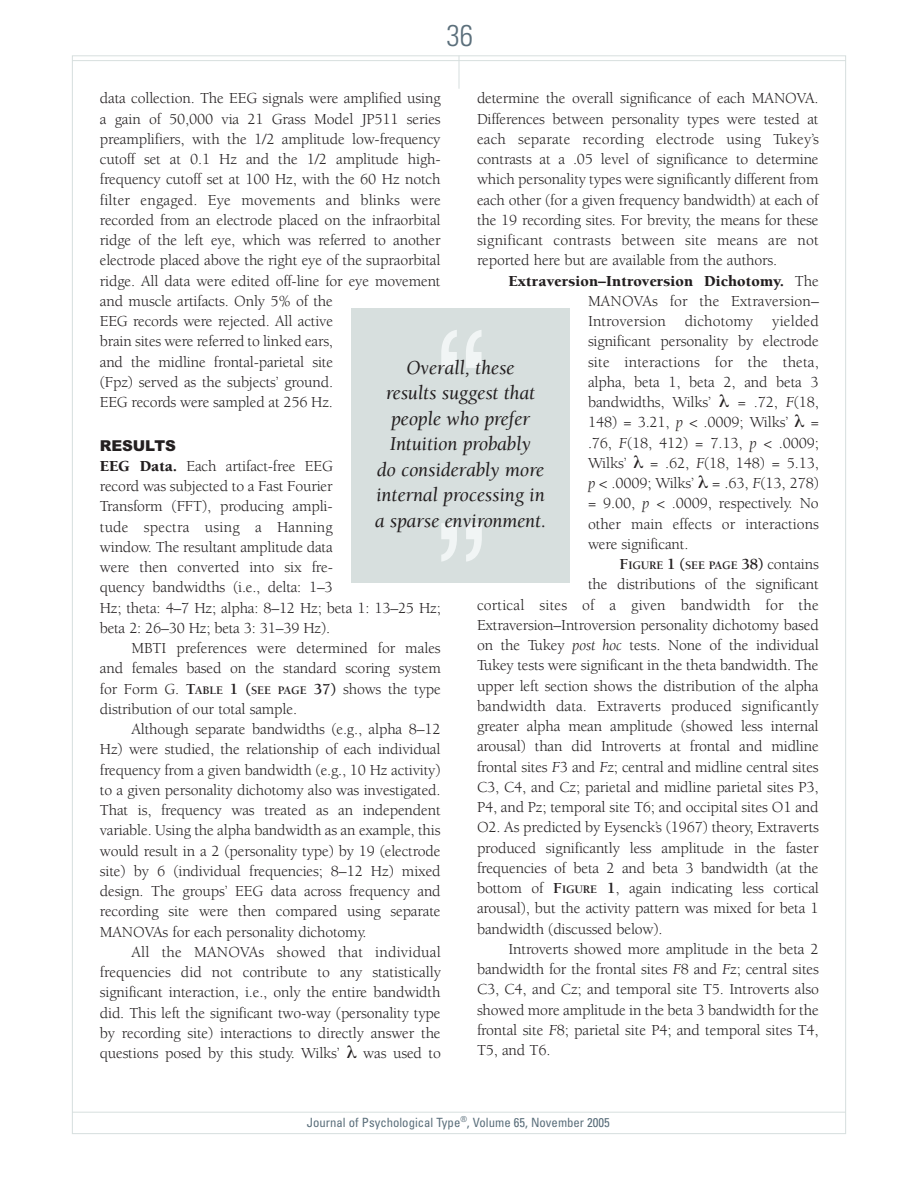
<style>
.page{position:relative;width:918px;height:1188px;background:#fff}
.page>*{position:absolute;margin:0;border:0;box-sizing:border-box;transform-origin:0 0}
.t1{font:151.05px "Helvetica";color:#f1f5f5}
.t2{font:150px "Helvetica";color:#f1f5f5}
.t3{font:300 condensed 30px "Univers";color:#5b6f7b}
.t4{font:italic 20.25px/25.5px "Berkeley";letter-spacing:-.01em;color:#231f20;text-align:center}
.t5{font:15.75px/20.2px "Berkeley";letter-spacing:-.01em;color:#231f20;text-align:justify}
.t6{font:900 15px "Arial";letter-spacing:-.005em;color:#231f20}
.t7{font:condensed 12.75px "Univers";color:#5b6f7b}
.t8{font:700 11.85px "Berkeley";letter-spacing:-.015em;color:#231f20}
.s1{font-weight:900}
.s2{font-weight:700}
.s3{font-weight:700;font-size:11.85px}
.s4{font-style:italic}
.s5{font-size:15.75px}
.s6{font-weight:400;font-size:15.75px}
</style>
<div class="page">
<hr style="left:72px;top:1112px;width:774px;height:1px;background:#d7dfde">
<hr style="left:72px;top:60px;width:774px;height:1px;background:#d7dfde">
<hr style="left:459px;top:56px;width:1px;height:33px;background:#d7dfde">
<div style="left:351px;top:308px;width:219px;height:275px;background:#d7dfde"></div>
<h3 class="t3" style="left:446px;top:24px;width:28px">36</h3>
<p class="t5" style="left:100px;top:90px;width:343px;text-align:left">data collection. The EEG signals were amplified using a gain of 50,000 via 21 Grass Model JP511 series preamplifiers, with the 1/2 amplitude low-frequency cutoff set at 0.1 Hz and the 1/2 amplitude high&shy;frequency cutoff set at 100 Hz, with the 60 Hz notch filter engaged. Eye movements and blinks were recorded from an electrode placed on the infraorbital ridge of the left eye, which was referred to another electrode placed above the right eye of the supraorbital ridge. All data were edited off-line for eye movement and muscle artifacts. Only 5% of the<br>EEG records were rejected. All active<br>brain sites were referred to linked ears,<br>and the midline frontal-parietal site<br>(Fpz) served as the subjects’ ground.<br>EEG records were sampled at 256 Hz.</p>
<p class="t6" style="left:100px;top:437px;width:78px">RESULTS</p>
<p class="t5" style="left:100px;top:457px;width:343px;text-align:left"><span class="s1">EEG Data.</span> Each artifact-free EEG<br>record was subjected to a Fast Fourier<br>Transform (FFT), producing ampli-<br>tude spectra using a Hanning<br>window. The resultant amplitude data<br>were then converted into six fre-<br>quency bandwidths (i.e., delta: 1–3<br>Hz; theta: 4–7 Hz; alpha: 8–12 Hz; beta 1: 13–25 Hz; beta 2: 26–30 Hz; beta 3: 31–39 Hz).</p>
<p class="t5" style="left:100px;top:639px;width:343px;text-indent:32px">MBTI preferences were determined for males and females based on the standard scoring system for Form G. <span class="s2">T</span><span class="s3">ABLE</span> <span class="s2">1 (</span><span class="s3">SEE PAGE</span> <span class="s2">37)</span> shows the type distribution of our total sample.</p>
<p class="t5" style="left:100px;top:720px;width:342px;text-indent:32px">Although separate bandwidths (e.g., alpha 8–12<br>Hz) were studied, the relationship of each individual frequency from a given bandwidth (e.g., 10 Hz activity) to a given personality dichotomy also was investigated.<br>That is, frequency was treated as an independent variable. Using the alpha bandwidth as an example, this would result in a 2 (personality type) by 19 (electrode site) by 6 (individual frequencies; 8–12 Hz) mixed design. The groups’ EEG data across frequency and recording site were then compared using separate MANOVAs for each personality dichotomy.</p>
<p class="t5" style="left:100px;top:943px;width:343px;text-indent:32px">All the MANOVAs showed that individual frequencies did not contribute to any statistically significant interaction, i.e., only the entire bandwidth did. This left the significant two-way (personality type by recording site) interactions to directly answer the questions posed by this study. Wilks’</p>
<p class="t5" style="left:477px;top:90px;width:343px">determine the overall significance of each MANOVA.<br>Differences between personality types were tested at each separate recording electrode using Tukey’s contrasts at a .05 level of significance to determine which personality types were significantly different from each other (for a given frequency bandwidth) at each of the 19 recording sites. For brevity, the means for these significant contrasts between site means are not reported here but are available from the authors.</p>
<p class="t5" style="left:588px;top:272px;width:232px;text-indent:-80px"><span class="s1">Extraversion–Introversion Dichotomy.</span> The MANOVAs for the Extraversion– Introversion dichotomy yielded significant personality by electrode site interactions for the theta, alpha, beta 1, beta 2, and beta 3 bandwidths, Wilks’</p>
<h2 class="t2" style="left:436px;top:299px;width:51px">“</h2>
<p class="t4" style="left:375px;top:357px;width:173px">Overall, these<br>results suggest that people who prefer<br>Intuition probably<br>do considerably more internal processing in a sparse environment.</p>
<p class="t5" style="left:588px;top:393px;width:232px;text-indent:150px">= .72, <span class="s4">F</span>(18,<br>148) = 3.21, <span class="s4">p</span> &lt; .0009; Wilks’</p>
<p class="t5" style="left:588px;top:414px;width:233px;text-indent:223px">= .76, <span class="s4">F</span>(18, 412) = 7.13, <span class="s4">p</span> &lt; .0009; Wilks’</p>
<p class="t5" style="left:588px;top:454px;width:232px;text-indent:62px">= .62, <span class="s4">F</span>(18, 148) = 5.13, <span class="s4">p</span> &lt; .0009; Wilks’ = .63, <span class="s4">F</span>(13, 278) = 9.00, <span class="s4">p</span> &lt; .0009, respectively. No other main effects or interactions were significant.</p>
<p class="t8" style="left:620px;top:561px;width:201px"><span class="s5">F</span>IGURE <span class="s5">1 (</span>SEE PAGE <span class="s5">38)</span> <span class="s6">contains</span></p>
<p class="t5" style="left:477px;top:576px;width:343px;text-indent:111px">the distributions of the significant cortical sites of a given bandwidth for the Extraversion–Introversion personality dichotomy based on the Tukey <span class="s4">post hoc</span> tests. None of the individual Tukey tests were significant in the theta bandwidth. The upper left section shows the distribution of the alpha bandwidth data. Extraverts produced significantly greater alpha mean amplitude (showed less internal arousal) than did Introverts at frontal and midline frontal sites <span class="s4">F</span>3 and <span class="s4">F</span>z; central and midline central sites C3, C4, and Cz; parietal and midline parietal sites P3, P4, and Pz; temporal site T6; and occipital sites O1 and O2. As predicted by Eysenck’s (1967) theory, Extraverts produced significantly less amplitude in the faster frequencies of beta 2 and beta 3 bandwidth (at the bottom of <span class="s2">F</span><span class="s3">IGURE</span> <span class="s2">1</span>, again indicating less cortical arousal), but the activity pattern was mixed for beta 1 bandwidth (discussed below).</p>
<p class="t5" style="left:477px;top:940px;width:343px;text-indent:32px">Introverts showed more amplitude in the beta 2 bandwidth for the frontal sites <span class="s4">F</span>8 and <span class="s4">F</span>z; central sites C3, C4, and Cz; and temporal site T5. Introverts also showed more amplitude in the beta 3 bandwidth for the frontal site <span class="s4">F</span>8; parietal site P4; and temporal sites T4, T5, and T6.</p>
<h1 class="t1" style="left:436px;top:491px;width:52px">”</h1>
<p class="t5" style="left:363px;top:1044px;width:79px">was used to</p>
<p class="t7" style="left:307px;top:1118px;width:305px">Journal of Psychological Type<sup>®</sup>, Volume 65, November 2005</p>
</div>
